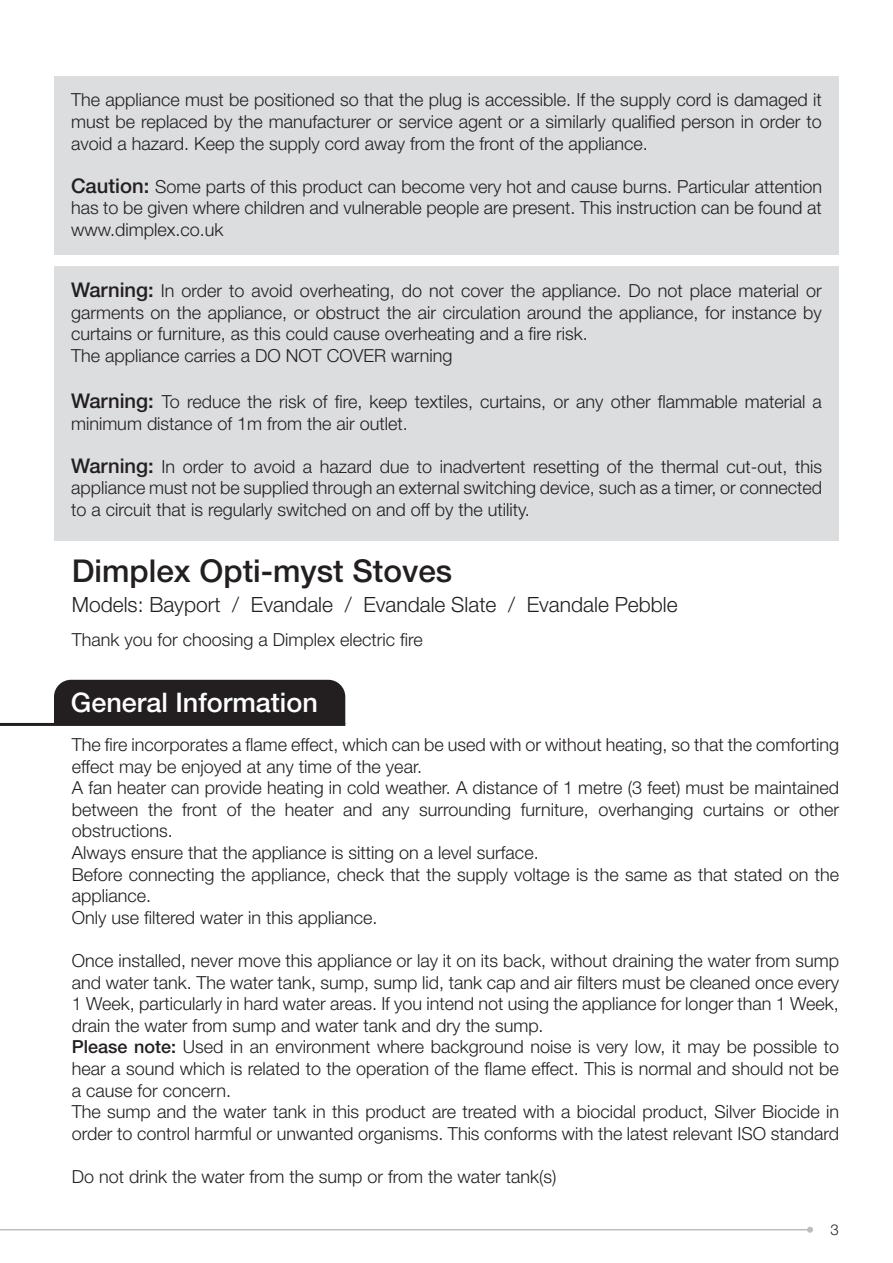
<style>
.page{position:relative;width:893px;height:1263px;background:#fff}
.page>*{position:absolute;margin:0;border:0;box-sizing:border-box;transform-origin:0 0}
.t1{font:500 31.5px "Helvetica Neue";color:#231f20}
.t2{font:500 27px "Helvetica Neue";color:#fff}
.t3{font:300 21px "Helvetica Neue";color:#231f20}
.t4{font:300 18px/21.6px "Helvetica Neue";color:#231f20}
.t5{font:300 15px "Helvetica Neue";color:#231f20}
.s1{font-weight:500;font-size:20.25px}
.s2{font-weight:500}
</style>
<div class="page">
<hr style="left:0;top:723px;width:345px;height:3px;background:#231f20">
<div style="left:54px;top:680px;width:291px;height:43px;background:#231f20"></div>
<div style="left:54px;top:266px;width:785px;height:275px;background:#dcdddf"></div>
<div style="left:54px;top:77px;width:785px;height:178px;background:#dcdddf"></div>
<hr style="left:0;top:1229px;width:810px;height:1px;background:#bcbdc0">
<svg style="left:807px;top:1227px;width:6px;height:6px"></svg>
<p class="t4" style="left:71px;top:88px;width:752px;text-align:justify">The appliance must be positioned so that the plug is accessible. If the supply cord is damaged it must be replaced by the manufacturer or service agent or a similarly qualified person in order to avoid a hazard. Keep the supply cord away from the front of the appliance.</p>
<p class="t4" style="left:71px;top:174px;width:752px;text-align:justify"><span class="s1">Caution:</span> Some parts of this product can become very hot and cause burns. Particular attention has to be given where children and vulnerable people are present. This instruction can be found at www.dimplex.co.uk</p>
<p class="t4" style="left:71px;top:279px;width:752px"><span class="s1">Warning:</span> In order to avoid overheating, do not cover the appliance. Do not place material or garments on the appliance, or obstruct the air circulation around the appliance, for instance by curtains or furniture, as this could cause overheating and a fire risk.<br>The appliance carries a DO NOT COVER warning</p>
<p class="t4" style="left:71px;top:389px;width:752px"><span class="s1">Warning:</span> To reduce the risk of fire, keep textiles, curtains, or any other flammable material a minimum distance of 1m from the air outlet.</p>
<p class="t4" style="left:71px;top:454px;width:752px;text-align:justify"><span class="s1">Warning:</span> In order to avoid a hazard due to inadvertent resetting of the thermal cut-out, this appliance must not be supplied through an external switching device, such as a timer, or connected to a circuit that is regularly switched on and off by the utility.</p>
<h1 class="t1" style="left:72px;top:546px;width:382px">Dimplex Opti-myst Stoves</h1>
<p class="t3" style="left:72px;top:588px;width:607px">Models: Bayport / Evandale / Evandale Slate / Evandale Pebble</p>
<p class="t4" style="left:72px;top:628px;width:353px">Thank you for choosing a Dimplex electric fire</p>
<h2 class="t2" style="left:71px;top:681px;width:249px">General Information</h2>
<p class="t4" style="left:72px;top:732px;width:769px">The fire incorporates a flame effect, which can be used with or without heating, so that the comforting effect may be enjoyed at any time of the year.<br>A fan heater can provide heating in cold weather. A distance of 1 metre (3 feet) must be maintained between the front of the heater and any surrounding furniture, overhanging curtains or other obstructions.<br>Always ensure that the appliance is sitting on a level surface.<br>Before connecting the appliance, check that the supply voltage is the same as that stated on the appliance.<br>Only use filtered water in this appliance.</p>
<p class="t4" style="left:72px;top:948px;width:769px">Once installed, never move this appliance or lay it on its back, without draining the water from sump and water tank. The water tank, sump, sump lid, tank cap and air filters must be cleaned once every 1 Week, particularly in hard water areas. If you intend not using the appliance for longer than 1 Week, drain the water from sump and water tank and dry the sump.<br><span class="s2">Please note:</span> Used in an environment where background noise is very low, it may be possible to hear a sound which is related to the operation of the flame effect. This is normal and should not be a cause for concern.<br>The sump and the water tank in this product are treated with a biocidal product, Silver Biocide in order to control harmful or unwanted organisms. This conforms with the latest relevant ISO standard</p>
<p class="t4" style="left:72px;top:1164px;width:486px">Do not drink the water from the sump or from the water tank(s)</p>
<p class="t5" style="left:831px;top:1218px;width:10px">3</p>
</div>
